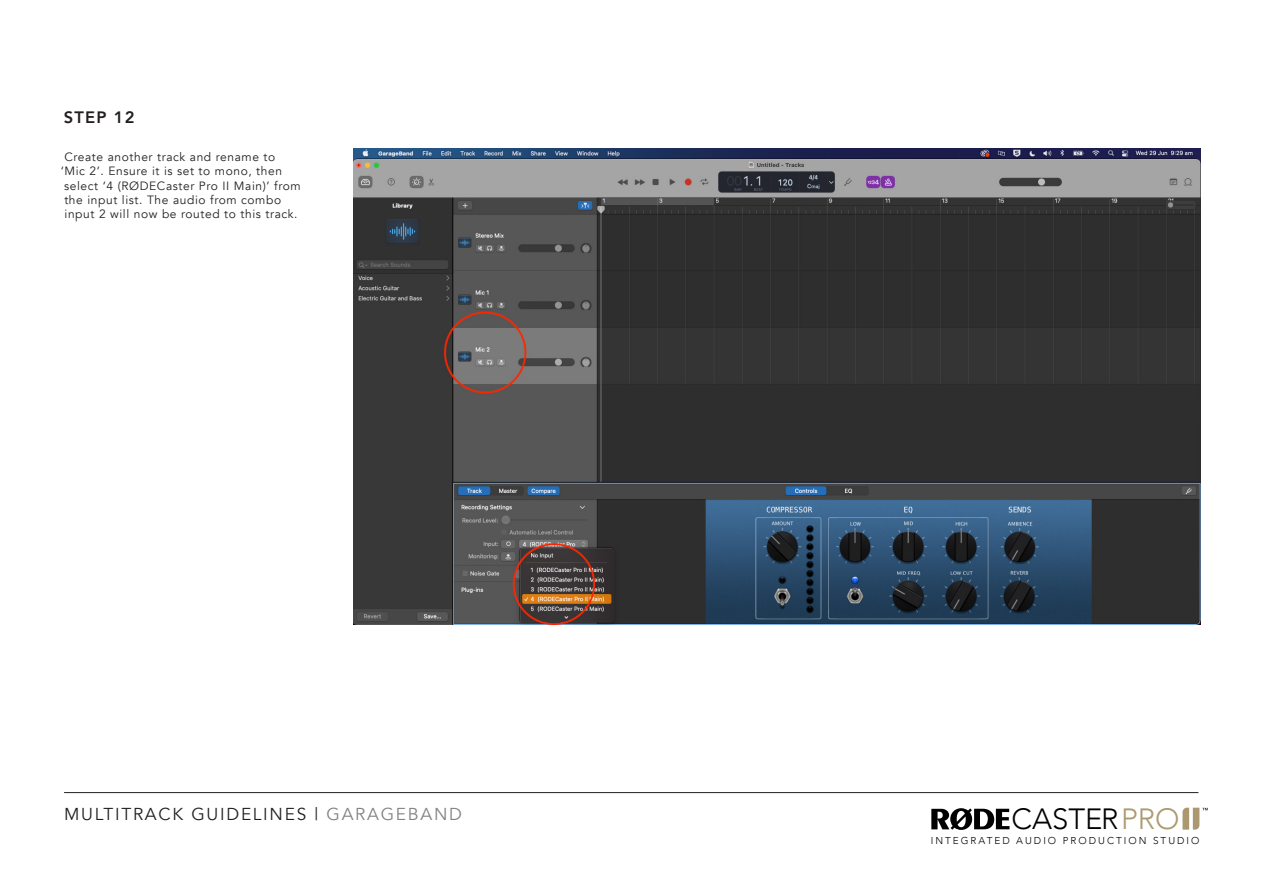
<style>
.page{position:relative;width:1263px;height:893px;background:#fff}
.page>*{position:absolute;margin:0;border:0;box-sizing:border-box;transform-origin:0 0}
.t1{font:300 29.25px "Avenir";color:#000}
.t2{font:17.25px "Avenir";letter-spacing:.1em;color:#231f20}
.t3{font:800 16.5px "Avenir";letter-spacing:.075em;color:#231f20}
.t4{font:12px "Avenir";letter-spacing:.05em;color:#231f20}
.t5{font:300 10.05px "Avenir";letter-spacing:.2em;color:#000}
.s1{color:#808285}
.s2{color:#ad9970}
</style>
<div class="page">
<svg style="left:931px;top:808px;width:78px;height:22px"></svg>
<svg style="left:1182px;top:808px;width:26px;height:22px"></svg>
<hr style="left:64px;top:792px;width:1134px;height:1px;background:#231f20">
<img style="left:354px;top:149px;width:846px;height:476px">
<h3 class="t3" style="left:64px;top:104px;width:72px">STEP 12</h3>
<p class="t4" style="left:64px;top:150px;width:212px">Create another track and rename to</p>
<p class="t4" style="left:61px;top:164px;width:223px">‘Mic 2’. Ensure it is set to mono, then</p>
<p class="t4" style="left:64px;top:178px;width:238px">select ‘4 (RØDECaster Pro II Main)’ from</p>
<p class="t4" style="left:64px;top:193px;width:218px">the input list. The audio from combo</p>
<p class="t4" style="left:65px;top:207px;width:235px">input 2 will now be routed to this track.</p>
<h2 class="t2" style="left:64px;top:804px;width:399px">MULTITRACK GUIDELINES | <span class="s1">GARAGEBAND</span></h2>
<h1 class="t1" style="left:1012px;top:802px;width:169px">CASTER<span class="s2">PRO</span></h1>
<p class="t5" style="left:931px;top:835px;width:270px">INTEGRATED AUDIO PRODUCTION STUDIO</p>
</div>
